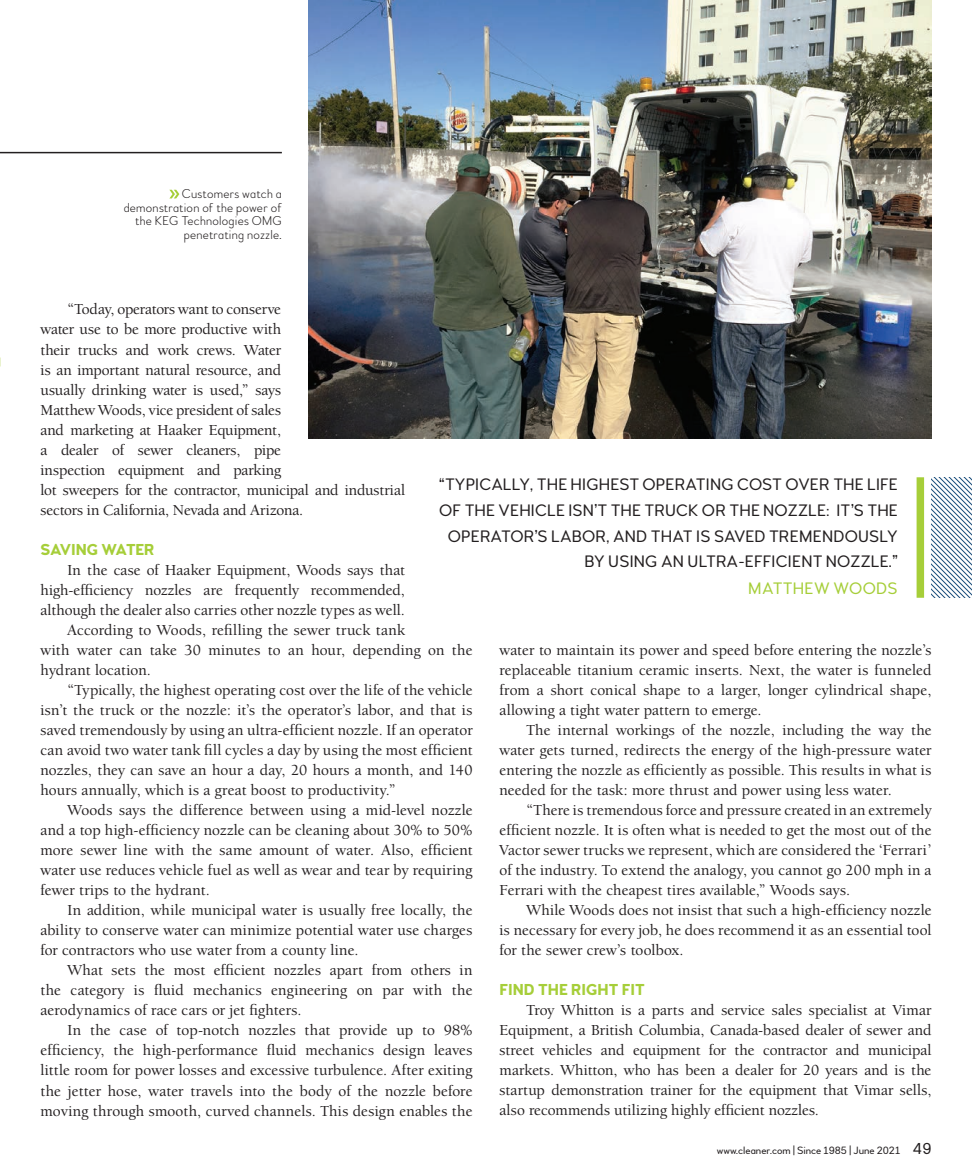
<style>
.page{position:relative;width:972px;height:1175px;background:#fff}
.page>*{position:absolute;margin:0;border:0;box-sizing:border-box;transform-origin:0 0}
.t1{font:16.5px/25.5px "Woodford Bourne";letter-spacing:.01em;color:#231f20;text-align:right}
.t2{font:16.5px "Woodford Bourne";letter-spacing:.02em;color:#a6ce39}
.t3{font:500 15.75px/20px "Berkeley Oldstyle IT Cby BT";letter-spacing:.01em;color:#231f20;text-align:justify}
.t4{font:700 15.75px "Woodford Bourne";color:#a6ce39}
.t5{font:100 12.75px/13.5px "Woodford Bourne";letter-spacing:.02em;color:#231f20;text-align:right}
.t6{font:10.5px "Woodford Bourne";color:#231f20}
.s1{font-size:15.75px}
</style>
<div class="page">
<hr style="left:0;top:152px;width:282px;height:1px;background:#231f20">
<div style="left:917px;top:477px;width:7px;height:121px;background:#a6ce39"></div>
<svg style="left:932px;top:477px;width:40px;height:121px"></svg>
<img style="left:308px;top:0;width:624px;height:438px">
<svg style="left:169px;top:190px;width:10px;height:8px"></svg>
<p class="t5" style="left:124px;top:188px;width:160px">Customers watch a demonstration of the power of the KEG Technologies OMG penetrating nozzle.</p>
<p class="t3" style="left:41px;top:299px;width:366px;text-align:left;text-indent:27px">“Today, operators want to conserve<br>water use to be more productive with<br>their trucks and work crews. Water<br>is an important natural resource, and<br>usually drinking water is used,” says<br>Matthew Woods, vice president of sales<br>and marketing at Haaker Equipment,<br>a dealer of sewer cleaners, pipe<br>inspection equipment and parking<br>lot sweepers for the contractor, municipal and industrial sectors in California, Nevada and Arizona.</p>
<p class="t4" style="left:41px;top:540px;width:116px">SAVING WATER</p>
<p class="t3" style="left:68px;top:559px;width:339px">In the case of Haaker Equipment, Woods says that</p>
<p class="t3" style="left:41px;top:579px;width:366px">high-efficiency nozzles are frequently recommended,</p>
<p class="t3" style="left:41px;top:599px;width:366px">although the dealer also carries other nozzle types as well.</p>
<p class="t3" style="left:68px;top:619px;width:339px">According to Woods, refilling the sewer truck tank</p>
<p class="t3" style="left:41px;top:639px;width:433px">with water can take 30 minutes to an hour, depending on the</p>
<p class="t3" style="left:41px;top:659px;width:112px">hydrant location.</p>
<p class="t3" style="left:68px;top:679px;width:406px">“Typically, the highest operating cost over the life of the vehicle</p>
<p class="t3" style="left:41px;top:700px;width:433px">isn’t the truck or the nozzle: it’s the operator’s labor, and that is</p>
<p class="t3" style="left:41px;top:720px;width:434px">saved tremendously by using an ultra-efficient nozzle. If an operator</p>
<p class="t3" style="left:41px;top:740px;width:433px">can avoid two water tank fill cycles a day by using the most efficient</p>
<p class="t3" style="left:41px;top:760px;width:434px">nozzles, they can save an hour a day, 20 hours a month, and 140</p>
<p class="t3" style="left:41px;top:780px;width:357px">hours annually, which is a great boost to productivity.”</p>
<p class="t3" style="left:68px;top:800px;width:407px">Woods says the difference between using a mid-level nozzle</p>
<p class="t3" style="left:41px;top:820px;width:433px">and a top high-efficiency nozzle can be cleaning about 30% to 50%</p>
<p class="t3" style="left:41px;top:840px;width:434px">more sewer line with the same amount of water. Also, efficient</p>
<p class="t3" style="left:41px;top:860px;width:434px">water use reduces vehicle fuel as well as wear and tear by requiring</p>
<p class="t3" style="left:41px;top:880px;width:171px">fewer trips to the hydrant.</p>
<p class="t3" style="left:68px;top:900px;width:407px">In addition, while municipal water is usually free locally, the</p>
<p class="t3" style="left:41px;top:920px;width:434px">ability to conserve water can minimize potential water use charges</p>
<p class="t3" style="left:41px;top:940px;width:320px">for contractors who use water from a county line.</p>
<p class="t3" style="left:68px;top:960px;width:407px">What sets the most efficient nozzles apart from others in</p>
<p class="t3" style="left:41px;top:980px;width:433px">the category is fluid mechanics engineering on par with the</p>
<p class="t3" style="left:41px;top:1000px;width:262px">aerodynamics of race cars or jet fighters.</p>
<p class="t3" style="left:68px;top:1020px;width:406px">In the case of top-notch nozzles that provide up to 98%</p>
<p class="t3" style="left:41px;top:1040px;width:434px">efficiency, the high-performance fluid mechanics design leaves</p>
<p class="t3" style="left:41px;top:1060px;width:433px">little room for power losses and excessive turbulence. After exiting</p>
<p class="t3" style="left:41px;top:1080px;width:434px">the jetter hose, water travels into the body of the nozzle before</p>
<p class="t3" style="left:41px;top:1100px;width:433px">moving through smooth, curved channels. This design enables the</p>
<p class="t1" style="left:439px;top:472px;width:460px">“TYPICALLY, THE HIGHEST OPERATING COST OVER THE LIFE OF THE VEHICLE ISN’T THE TRUCK OR THE NOZZLE: IT’S THE OPERATOR’S LABOR, AND THAT IS SAVED TREMENDOUSLY BY USING AN ULTRA-EFFICIENT NOZZLE.”</p>
<p class="t2" style="left:748px;top:578px;width:151px">MATTHEW WOODS</p>
<p class="t3" style="left:500px;top:639px;width:434px">water to maintain its power and speed before entering the nozzle’s replaceable titanium ceramic inserts. Next, the water is funneled from a short conical shape to a larger, longer cylindrical shape, allowing a tight water pattern to emerge.</p>
<p class="t3" style="left:500px;top:719px;width:434px;text-indent:27px">The internal workings of the nozzle, including the way the water gets turned, redirects the energy of the high-pressure water entering the nozzle as efficiently as possible. This results in what is needed for the task: more thrust and power using less water.</p>
<p class="t3" style="left:500px;top:799px;width:434px;text-indent:27px">“There is tremendous force and pressure created in an extremely efficient nozzle. It is often what is needed to get the most out of the Vactor sewer trucks we represent, which are considered the ‘Ferrari’ of the industry. To extend the analogy, you cannot go 200 mph in a Ferrari with the cheapest tires available,” Woods says.</p>
<p class="t3" style="left:500px;top:900px;width:434px;text-indent:27px">While Woods does not insist that such a high-efficiency nozzle is necessary for every job, he does recommend it as an essential tool for the sewer crew’s toolbox.</p>
<p class="t4" style="left:500px;top:980px;width:147px">FIND THE RIGHT FIT</p>
<p class="t3" style="left:500px;top:1000px;width:434px;text-indent:27px">Troy Whitton is a parts and service sales specialist at Vimar Equipment, a British Columbia, Canada-based dealer of sewer and street vehicles and equipment for the contractor and municipal markets. Whitton, who has been a dealer for 20 years and is the startup demonstration trainer for the equipment that Vimar sells, also recommends utilizing highly efficient nozzles.</p>
<p class="t6" style="left:717px;top:1144px;width:216px">www.cleaner.com | Since 1985 | June 2021 <span class="s1">49</span></p>
</div>
